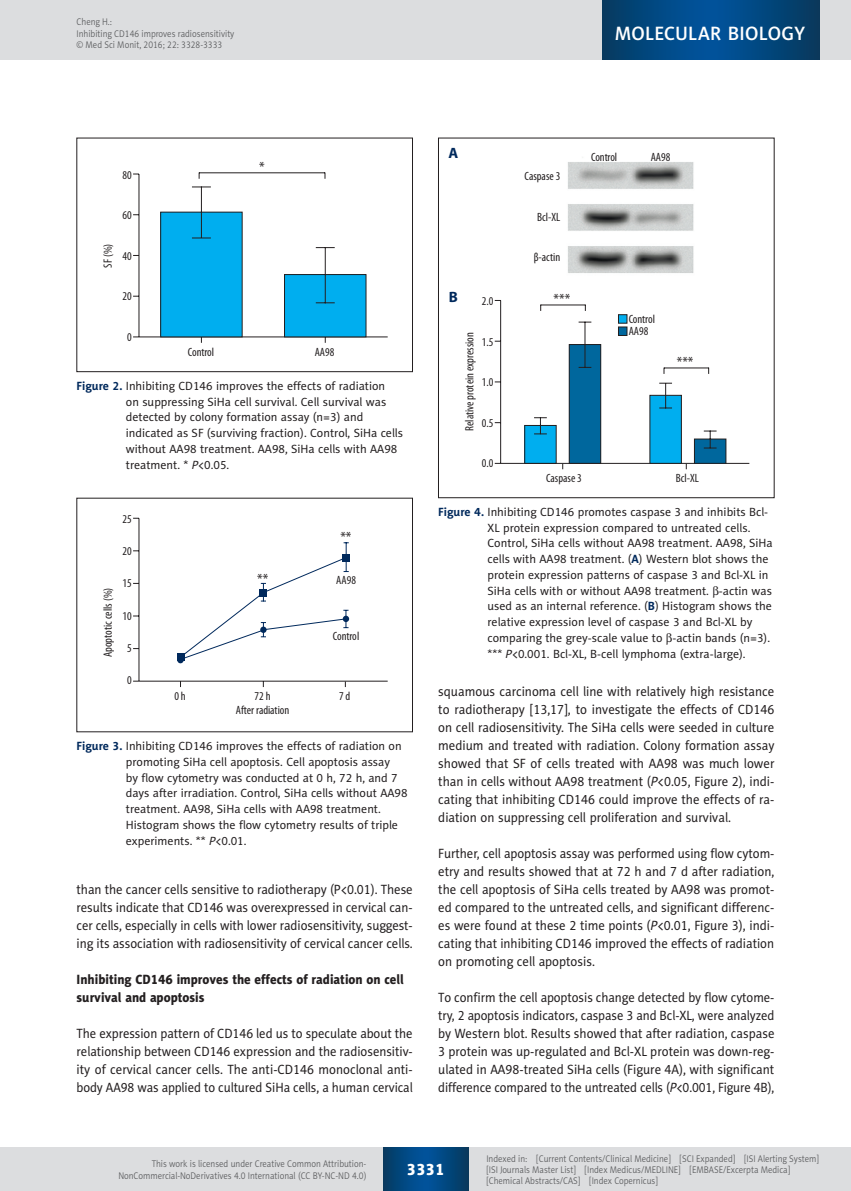
<style>
.page{position:relative;width:851px;height:1191px;background:#fff}
.page>*{position:absolute;margin:0;border:0;box-sizing:border-box;transform-origin:0 0}
.t1{font:19.5px "Naomi Sans EFN Medium";letter-spacing:.015em;color:#fff}
.t2{font:16.5px "Naomi Sans EFN Heavy";color:#fff}
.t3{font:condensed 15px "Myriad Pro";color:#231f20}
.t4{font:700 15px "Myriad Pro";color:#00295c}
.MSM_Body{font:13.5px/18px "Naomi Sans EFN";letter-spacing:-.005em;color:#231f20;text-align:justify;scale:.94 1}
.MSM_Body-2{font:13.5px/18px "Naomi Sans EFN";letter-spacing:-.005em;color:#231f20;text-align:justify;scale:.95 1}
.MSM_Headline_2{font:13.5px/18px "Naomi Sans EFN Heavy";color:#231f20;scale:.95 1}
.MSM_Rycina_tytul{font:12px/15.8px "Naomi Sans EFN";color:#231f20}
.t5{font:condensed 12px/14.1px "Myriad Pro";color:#231f20;text-align:center}
.t6{font:9.75px/11.2px "Naomi Sans EFN Light";color:#57585a;scale:.9 1}
.s1{font-weight:700;color:#00295c}
.s2{font-style:italic}
.s3{font-family:"Standard Sym L"}
</style>
<div class="page">
<hr style="left:139px;top:174px;width:1px;height:162px;background:#231f20">
<hr style="left:133px;top:336px;width:254px;height:1px;background:#231f20">
<svg style="left:160px;top:186px;width:83px;height:157px"></svg>
<svg style="left:284px;top:247px;width:83px;height:96px"></svg>
<hr style="left:199px;top:172px;width:126px;height:1px;background:#231f20">
<hr style="left:139px;top:518px;width:1px;height:163px;background:#231f20">
<hr style="left:133px;top:681px;width:254px;height:1px;background:#231f20">
<div style="left:177px;top:654px;width:7px;height:7px;background:#00295c"></div>
<div style="left:342px;top:554px;width:8px;height:7px;background:#00295c"></div>
<hr style="left:346px;top:542px;width:1px;height:30px;background:#00295c">
<div style="left:177px;top:657px;width:7px;height:6px;background:#00295c;border-radius:50%"></div>
<svg style="left:178px;top:558px;width:171px;height:102px"></svg>
<img style="left:568px;top:162px;width:126px;height:111px">
<hr style="left:500px;top:300px;width:1px;height:163px;background:#231f20">
<hr style="left:494px;top:463px;width:255px;height:1px;background:#231f20">
<div style="left:618px;top:314px;width:9px;height:9px;background:#00aeef;border:1px solid #231f20"></div>
<svg style="left:693px;top:430px;width:33px;height:34px"></svg>
<hr style="left:540px;top:304px;width:45px;height:1px;background:#231f20">
<hr style="left:664px;top:367px;width:44px;height:1px;background:#231f20">
<svg style="left:524px;top:321px;width:163px;height:149px"></svg>
<div style="left:438px;top:138px;width:336px;height:360px;border:1px solid #231f20"></div>
<div style="left:0;top:1148px;width:850px;height:43px;background:#dcdddf"></div>
<svg style="left:383px;top:1147px;width:85px;height:43px;background:#02477e"></svg>
<div style="left:0;top:0;width:850px;height:60px;background:#dcdddf"></div>
<svg style="left:602px;top:0;width:217px;height:60px;background:#02477e"></svg>
<p class="t6" style="left:77px;top:16px;width:177px">Cheng H.:<br>Inhibiting CD146 improves radiosensitivity © Med Sci Monit, 2016; 22: 3328-3333</p>
<h1 class="t1" style="left:614px;top:22px;width:192px">MOLECULAR BIOLOGY</h1>
<p class="t5" style="left:101px;top:268px;width:26px;rotate:-90deg">SF (%)</p>
<p class="t5" style="left:122px;top:168px;width:11px">80</p>
<p class="t5" style="left:122px;top:208px;width:11px">60</p>
<p class="t5" style="left:122px;top:249px;width:11px">40</p>
<p class="t5" style="left:122px;top:289px;width:11px">20</p>
<p class="t5" style="left:127px;top:330px;width:6px">0</p>
<p class="t3" style="left:259px;top:159px;width:7px">*</p>
<p class="t5" style="left:188px;top:345px;width:28px">Control</p>
<p class="t5" style="left:315px;top:345px;width:21px">AA98</p>
<p class="MSM_Rycina_tytul" style="left:126px;top:378px;width:279px;text-indent:-49px"><span class="s1">Figure 2.</span> Inhibiting CD146 improves the effects of radiation<br>on suppressing SiHa cell survival. Cell survival was detected by colony formation assay (n=3) and indicated as SF (surviving fraction). Control, SiHa cells without AA98 treatment. AA98, SiHa cells with AA98 treatment. * <span class="s2">P</span>&lt;0.05.</p>
<p class="t5" style="left:101px;top:657px;width:71px;rotate:-90deg">Apoptotic cells (%)</p>
<p class="t5" style="left:122px;top:512px;width:11px">25</p>
<p class="t5" style="left:122px;top:544px;width:11px">20</p>
<p class="t5" style="left:122px;top:576px;width:11px">15</p>
<p class="t5" style="left:122px;top:609px;width:11px">10</p>
<p class="t5" style="left:127px;top:641px;width:6px">5</p>
<p class="t5" style="left:127px;top:673px;width:6px">0</p>
<p class="t3" style="left:257px;top:570px;width:13px">**</p>
<p class="t5" style="left:174px;top:689px;width:13px">0 h</p>
<p class="t5" style="left:236px;top:689px;width:55px">72 h<br>After radiation</p>
<p class="t3" style="left:340px;top:529px;width:13px">**</p>
<p class="t5" style="left:336px;top:573px;width:21px">AA98</p>
<p class="t5" style="left:333px;top:629px;width:28px">Control</p>
<p class="t5" style="left:339px;top:689px;width:13px">7 d</p>
<p class="MSM_Rycina_tytul" style="left:126px;top:738px;width:283px;text-indent:-49px"><span class="s1">Figure 3.</span> Inhibiting CD146 improves the effects of radiation on promoting SiHa cell apoptosis. Cell apoptosis assay<br>by flow cytometry was conducted at 0 h, 72 h, and 7 days after irradiation. Control, SiHa cells without AA98 treatment. AA98, SiHa cells with AA98 treatment.<br>Histogram shows the flow cytometry results of triple experiments. ** <span class="s2">P</span>&lt;0.01.</p>
<p class="MSM_Body-2" style="left:77px;top:880px;width:355px">than the cancer cells sensitive to radiotherapy (P&lt;0.01). These results indicate that CD146 was overexpressed in cervical can&shy;cer cells, especially in cells with lower radiosensitivity, suggest&shy;ing its association with radiosensitivity of cervical cancer cells.</p>
<p class="MSM_Headline_2" style="left:77px;top:970px;width:346px">Inhibiting CD146 improves the effects of radiation on cell survival and apoptosis</p>
<p class="MSM_Body" style="left:77px;top:1024px;width:359px">The expression pattern of CD146 led us to speculate about the relationship between CD146 expression and the radiosensitiv&shy;ity of cervical cancer cells. The anti-CD146 monoclonal anti&shy;body AA98 was applied to cultured SiHa cells, a human cervical</p>
<p class="t4" style="left:448px;top:143px;width:11px">A</p>
<p class="t5" style="left:591px;top:150px;width:28px">Control</p>
<p class="t5" style="left:650px;top:150px;width:21px">AA98</p>
<p class="t4" style="left:448px;top:287px;width:11px">B</p>
<p class="t5" style="left:481px;top:294px;width:13px">2.0</p>
<p class="t5" style="left:481px;top:335px;width:13px">1.5</p>
<p class="t5" style="left:481px;top:375px;width:13px">1.0</p>
<p class="t5" style="left:481px;top:416px;width:13px">0.5</p>
<p class="t5" style="left:481px;top:456px;width:13px">0.0</p>
<p class="t5" style="left:462px;top:431px;width:100px;rotate:-90deg">Relative protein expression</p>
<p class="t5" style="left:524px;top:170px;width:37px">Caspase 3</p>
<p class="t5" style="left:537px;top:210px;width:25px">Bcl-XL</p>
<p class="t5" style="left:533px;top:251px;width:28px">β-actin</p>
<p class="t3" style="left:553px;top:291px;width:18px">***</p>
<p class="t5" style="left:628px;top:313px;width:28px;line-height:12px;text-align:left">Control<br>AA98</p>
<p class="t3" style="left:676px;top:354px;width:18px">***</p>
<p class="t5" style="left:546px;top:471px;width:37px">Caspase 3</p>
<p class="t5" style="left:675px;top:471px;width:25px">Bcl-XL</p>
<p class="MSM_Rycina_tytul" style="left:487px;top:504px;width:287px;text-indent:-49px"><span class="s1">Figure 4.</span> Inhibiting CD146 promotes caspase 3 and inhibits Bcl-XL protein expression compared to untreated cells.<br>Control, SiHa cells without AA98 treatment. AA98, SiHa cells with AA98 treatment. (<span class="s1">A</span>) Western blot shows the protein expression patterns of caspase 3 and Bcl-XL in SiHa cells with or without AA98 treatment. <span class="s3">b</span>-actin was used as an internal reference. (<span class="s1">B</span>) Histogram shows the relative expression level of caspase 3 and Bcl-XL by comparing the grey-scale value to <span class="s3">b</span>-actin bands (n=3). *** <span class="s2">P</span>&lt;0.001. Bcl-XL, B-cell lymphoma (extra-large).</p>
<p class="MSM_Body-2" style="left:438px;top:682px;width:355px">squamous carcinoma cell line with relatively high resistance to radiotherapy [13,17], to investigate the effects of CD146 on cell radiosensitivity. The SiHa cells were seeded in culture medium and treated with radiation. Colony formation assay showed that SF of cells treated with AA98 was much lower than in cells without AA98 treatment (<span class="s2">P</span>&lt;0.05, Figure 2), indi&shy;cating that inhibiting CD146 could improve the effects of ra&shy;diation on suppressing cell proliferation and survival.</p>
<p class="MSM_Body" style="left:438px;top:844px;width:359px">Further, cell apoptosis assay was performed using flow cytom&shy;etry and results showed that at 72 h and 7 d after radiation, the cell apoptosis of SiHa cells treated by AA98 was promot&shy;ed compared to the untreated cells, and significant differenc&shy;es were found at these 2 time points (<span class="s2">P</span>&lt;0.01, Figure 3), indi&shy;cating that inhibiting CD146 improved the effects of radiation on promoting cell apoptosis.</p>
<p class="MSM_Body" style="left:438px;top:988px;width:359px">To confirm the cell apoptosis change detected by flow cytome&shy;try, 2 apoptosis indicators, caspase 3 and Bcl-XL, were analyzed by Western blot. Results showed that after radiation, caspase 3 protein was up-regulated and Bcl-XL protein was down-reg&shy;ulated in AA98-treated SiHa cells (Figure 4A), with significant difference compared to the untreated cells (<span class="s2">P</span>&lt;0.001, Figure 4B),</p>
<p class="t6" style="left:118px;top:1158px;width:277px;text-align:right">This work is licensed under Creative Common Attribution-<br>NonCommercial-NoDerivatives 4.0 International (CC BY-NC-ND 4.0)</p>
<h2 class="t2" style="left:406px;top:1159px;width:40px">3331</h2>
<p class="t6" style="left:486px;top:1152px;width:371px">Indexed in: [Current Contents/Clinical Medicine] [SCI Expanded] [ISI Alerting System] [ISI Journals Master List] [Index Medicus/MEDLINE] [EMBASE/Excerpta Medica] [Chemical Abstracts/CAS] [Index Copernicus]</p>
</div>
